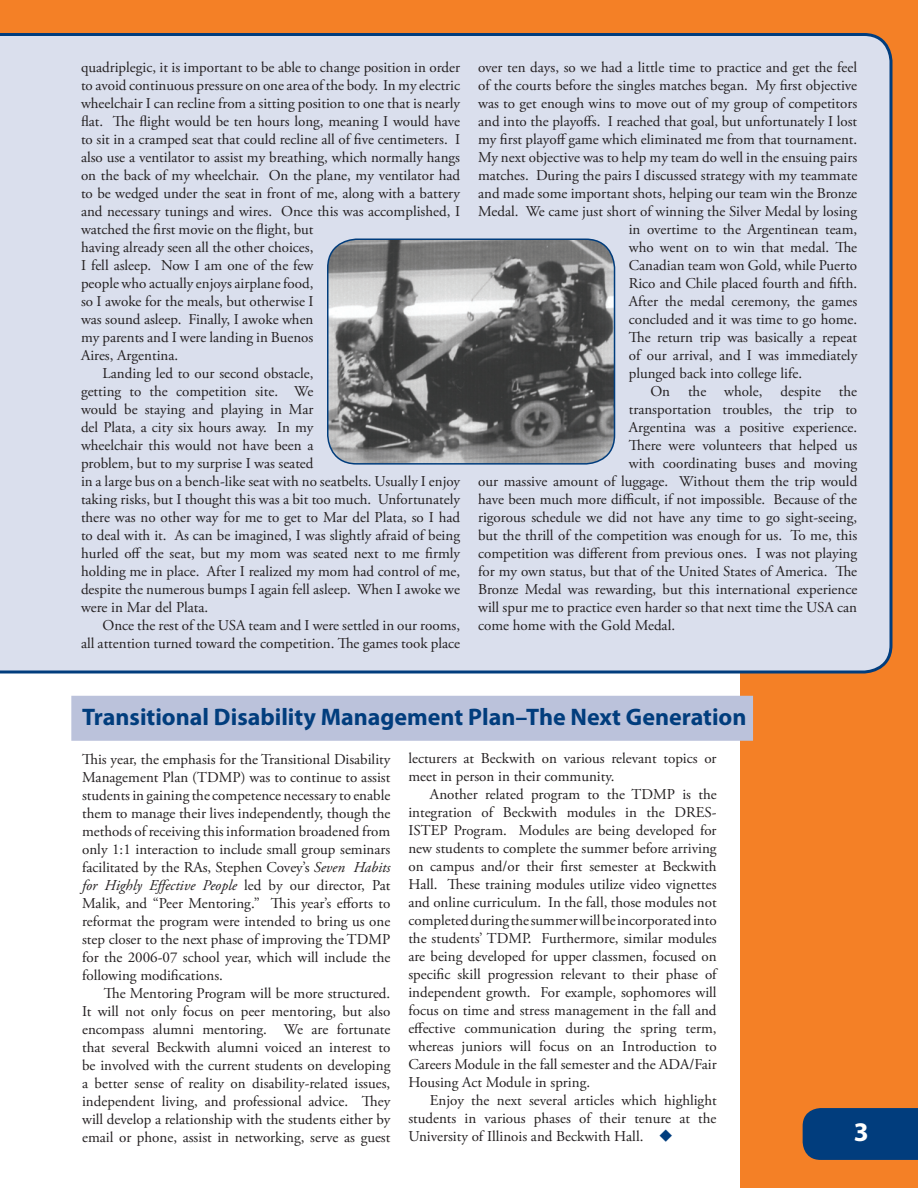
<style>
.page{position:relative;width:918px;height:1188px;background:#fff}
.page>*{position:absolute;margin:0;border:0;box-sizing:border-box;transform-origin:0 0}
.heading_with_rule{font:700 24px "Myriad Pro";color:#013d7d}
.body_text{font:15px/18px "Adobe Garamond Pro";color:#231f20}
.Non_Indent_body_text{font:15px/18px "Adobe Garamond Pro";color:#231f20;text-align:justify}
.s1{color:#013d7d}
.s2{font-style:italic}
</style>
<div class="page">
<div style="left:740px;top:0;width:178px;height:1188px;background:#f48026"></div>
<div style="left:0;top:0;width:918px;height:651px;background:#f48026"></div>
<div style="left:0;top:33px;width:892px;height:641px;background:#dadfed"></div>
<img style="left:328px;top:239px;width:287px;height:225px;border-radius:29px">
<div style="left:327px;top:238px;width:288px;height:227px;border:2px solid #013d7d;border-radius:29px"></div>
<div style="left:71px;top:696px;width:682px;height:45px;background:#bbc2db"></div>
<div style="left:803px;top:1108px;width:115px;height:52px;background:#013d7d"></div>
<p class="body_text" style="left:81px;top:58px;width:381px">quadriplegic, it is important to be able to change position in order to avoid continuous pressure on one area of the body. In my electric wheelchair I can recline from a sitting position to one that is nearly flat. The flight would be ten hours long, meaning I would have to sit in a cramped seat that could recline all of five centimeters. I also use a ventilator to assist my breathing, which normally hangs on the back of my wheelchair. On the plane, my ventilator had to be wedged under the seat in front of me, along with a battery and necessary tunings and wires. Once this was accomplished, I watched the first movie on the flight, but<br>having already seen all the other choices,<br>I fell asleep. Now I am one of the few<br>people who actually enjoys airplane food,<br>so I awoke for the meals, but otherwise I<br>was sound asleep. Finally, I awoke when<br>my parents and I were landing in Buenos<br>Aires, Argentina.</p>
<p class="body_text" style="left:81px;top:364px;width:381px;text-indent:22px">Landing led to our second obstacle,<br>getting to the competition site. We<br>would be staying and playing in Mar<br>del Plata, a city six hours away. In my<br>wheelchair this would not have been a<br>problem, but to my surprise I was seated<br>in a large bus on a bench-like seat with no seatbelts. Usually I enjoy taking risks, but I thought this was a bit too much. Unfortunately there was no other way for me to get to Mar del Plata, so I had to deal with it. As can be imagined, I was slightly afraid of being hurled off the seat, but my mom was seated next to me firmly holding me in place. After I realized my mom had control of me, despite the numerous bumps I again fell asleep. When I awoke we were in Mar del Plata.</p>
<p class="body_text" style="left:81px;top:616px;width:381px;text-align:right">Once the rest of the USA team and I were settled in our rooms,<br>all attention turned toward the competition. The games took place</p>
<p class="body_text" style="left:478px;top:58px;width:381px">over ten days, so we had a little time to practice and get the feel</p>
<p class="body_text" style="left:478px;top:76px;width:381px">of the courts before the singles matches began. My first objective</p>
<p class="body_text" style="left:478px;top:94px;width:381px">was to get enough wins to move out of my group of competitors</p>
<p class="body_text" style="left:478px;top:112px;width:381px">and into the playoffs. I reached that goal, but unfortunately I lost</p>
<p class="body_text" style="left:478px;top:130px;width:381px">my first playoff game which eliminated me from that tournament.</p>
<p class="body_text" style="left:478px;top:148px;width:381px">My next objective was to help my team do well in the ensuing pairs</p>
<p class="body_text" style="left:478px;top:166px;width:381px">matches. During the pairs I discussed strategy with my teammate</p>
<p class="body_text" style="left:478px;top:184px;width:381px">and made some important shots, helping our team win the Bronze</p>
<p class="body_text" style="left:478px;top:202px;width:381px">Medal. We came just short of winning the Silver Medal by losing</p>
<p class="body_text" style="left:629px;top:220px;width:230px">in overtime to the Argentinean team,</p>
<p class="body_text" style="left:629px;top:238px;width:230px">who went on to win that medal. The</p>
<p class="body_text" style="left:629px;top:256px;width:230px">Canadian team won Gold, while Puerto</p>
<p class="body_text" style="left:629px;top:274px;width:230px">Rico and Chile placed fourth and fifth.</p>
<p class="body_text" style="left:629px;top:292px;width:230px">After the medal ceremony, the games</p>
<p class="body_text" style="left:629px;top:310px;width:230px">concluded and it was time to go home.</p>
<p class="body_text" style="left:629px;top:328px;width:230px">The return trip was basically a repeat</p>
<p class="body_text" style="left:629px;top:346px;width:230px">of our arrival, and I was immediately</p>
<p class="body_text" style="left:629px;top:364px;width:175px">plunged back into college life.</p>
<p class="body_text" style="left:650px;top:382px;width:208px">On the whole, despite the</p>
<p class="body_text" style="left:629px;top:400px;width:230px">transportation troubles, the trip to</p>
<p class="body_text" style="left:629px;top:418px;width:230px">Argentina was a positive experience.</p>
<p class="body_text" style="left:629px;top:436px;width:230px">There were volunteers that helped us</p>
<p class="body_text" style="left:629px;top:454px;width:230px">with coordinating buses and moving</p>
<p class="body_text" style="left:478px;top:472px;width:381px">our massive amount of luggage. Without them the trip would</p>
<p class="body_text" style="left:478px;top:490px;width:381px">have been much more difficult, if not impossible. Because of the</p>
<p class="body_text" style="left:478px;top:508px;width:381px">rigorous schedule we did not have any time to go sight-seeing,</p>
<p class="body_text" style="left:478px;top:526px;width:381px">but the thrill of the competition was enough for us. To me, this</p>
<p class="body_text" style="left:478px;top:544px;width:381px">competition was different from previous ones. I was not playing</p>
<p class="body_text" style="left:478px;top:562px;width:381px">for my own status, but that of the United States of America. The</p>
<p class="body_text" style="left:478px;top:580px;width:381px">Bronze Medal was rewarding, but this international experience</p>
<p class="body_text" style="left:478px;top:598px;width:381px">will spur me to practice even harder so that next time the USA can</p>
<p class="body_text" style="left:478px;top:616px;width:199px">come home with the Gold Medal.</p>
<p class="heading_with_rule" style="left:82px;top:703px;width:666px">Transitional Disability Management Plan–The Next Generation</p>
<p class="body_text" style="left:408px;top:750px;width:310px">lecturers at Beckwith on various relevant topics or meet in person in their community.</p>
<p class="body_text" style="left:408px;top:786px;width:310px;text-align:justify;text-indent:22px">Another related program to the TDMP is the integration of Beckwith modules in the DRES-ISTEP Program. Modules are being developed for new students to complete the summer before arriving on campus and/or their first semester at Beckwith Hall. These training modules utilize video vignettes and online curriculum. In the fall, those modules not completed during the summer will be incorporated into the students’ TDMP. Furthermore, similar modules are being developed for upper classmen, focused on specific skill progression relevant to their phase of independent growth. For example, sophomores will focus on time and stress management in the fall and effective communication during the spring term, whereas juniors will focus on an Introduction to Careers Module in the fall semester and the ADA/Fair Housing Act Module in spring.</p>
<p class="body_text" style="left:408px;top:1092px;width:310px;text-align:justify;text-indent:22px">Enjoy the next several articles which highlight students in various phases of their tenure at the University of Illinois and Beckwith Hall. <span class="s1">◆</span></p>
<p class="Non_Indent_body_text" style="left:82px;top:751px;width:310px">This year, the emphasis for the Transitional Disability Management Plan (TDMP) was to continue to assist students in gaining the competence necessary to enable them to manage their lives independently, though the methods of receiving this information broadened from only 1:1 interaction to include small group seminars facilitated by the RAs, Stephen Covey’s <span class="s2">Seven Habits for Highly Effective People</span> led by our director, Pat Malik, and “Peer Mentoring.” This year’s efforts to reformat the program were intended to bring us one step closer to the next phase of improving the TDMP for the 2006-07 school year, which will include the following modifications.</p>
<p class="body_text" style="left:82px;top:985px;width:310px;text-align:justify;text-indent:22px">The Mentoring Program will be more structured.<br>It will not only focus on peer mentoring, but also encompass alumni mentoring. We are fortunate that several Beckwith alumni voiced an interest to be involved with the current students on developing a better sense of reality on disability-related issues, independent living, and professional advice. They will develop a relationship with the students either by email or phone, assist in networking, serve as guest</p>
</div>
